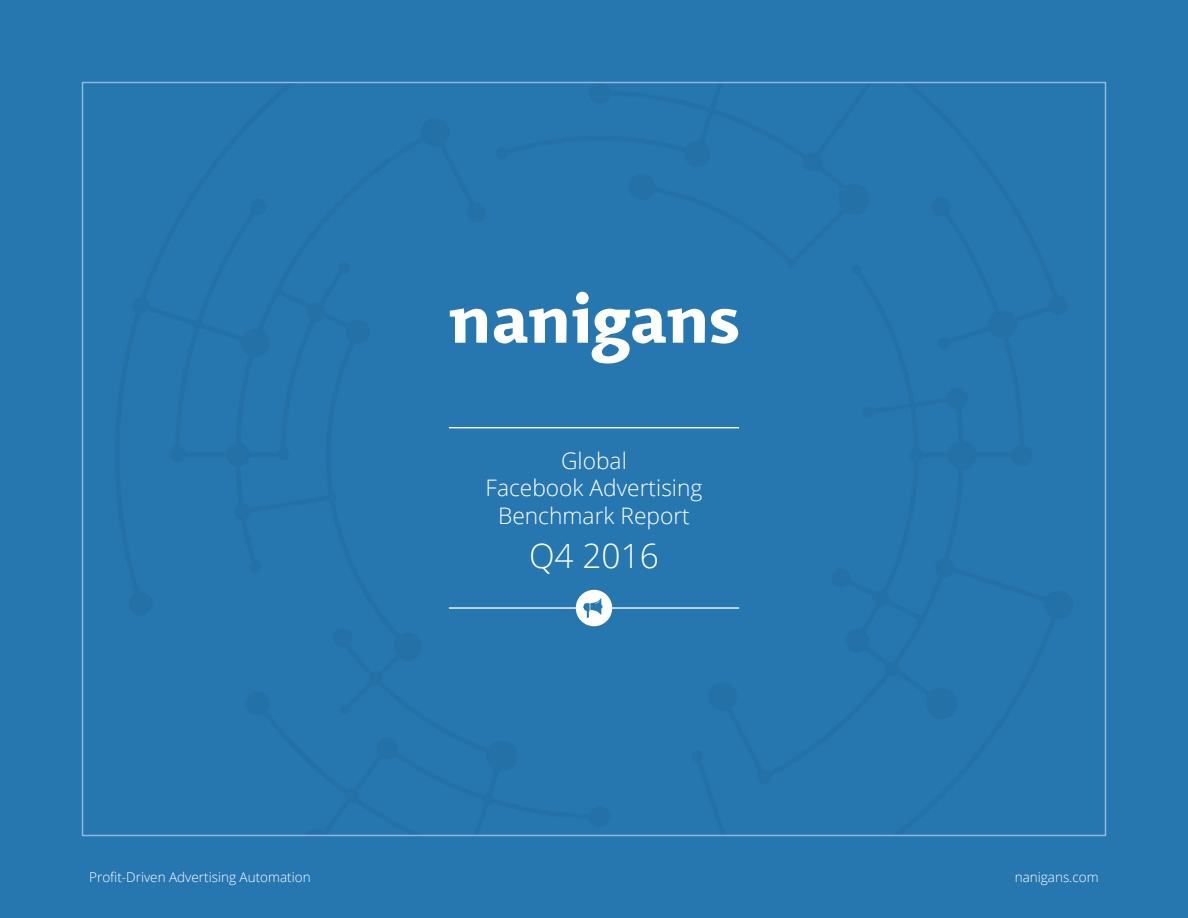
<style>
.page{position:relative;width:1188px;height:918px;background:#2677b0}
.page>*{position:absolute;margin:0;border:0;box-sizing:border-box;transform-origin:0 0}
.t1{font:300 33.45px "Open Sans";color:#fff}
.t2{font:300 22.8px/27.3px "Open Sans";color:#fff;text-align:center}
.t3{font:300 13.5px "Open Sans";color:#fff}
</style>
<div class="page">
<div style="left:838px;top:183px;width:32px;height:32px;background:#2471a8;border-radius:50%"></div>
<div style="left:1048px;top:296px;width:20px;height:19px;background:#2471a8;border-radius:50%"></div>
<div style="left:938px;top:337px;width:12px;height:12px;background:#2471a8;border-radius:50%"></div>
<div style="left:803px;top:152px;width:19px;height:20px;background:#2471a8;border-radius:50%"></div>
<div style="left:787px;top:258px;width:9px;height:10px;background:#2471a8;border-radius:50%"></div>
<div style="left:629px;top:174px;width:26px;height:26px;background:#2471a8;border-radius:50%"></div>
<div style="left:684px;top:140px;width:27px;height:27px;background:#2471a8;border-radius:50%"></div>
<div style="left:589px;top:82px;width:21px;height:22px;background:#2471a8;border-radius:50%"></div>
<div style="left:250px;top:198px;width:17px;height:17px;background:#2471a8;border-radius:50%"></div>
<div style="left:338px;top:263px;width:12px;height:12px;background:#2471a8;border-radius:50%"></div>
<div style="left:346px;top:320px;width:24px;height:24px;background:#2471a8;border-radius:50%"></div>
<div style="left:307px;top:302px;width:19px;height:19px;background:#2471a8;border-radius:50%"></div>
<div style="left:241px;top:329px;width:29px;height:28px;background:#2471a8;border-radius:50%"></div>
<div style="left:193px;top:320px;width:10px;height:10px;background:#2471a8;border-radius:50%"></div>
<div style="left:132px;top:297px;width:17px;height:17px;background:#2471a8;border-radius:50%"></div>
<div style="left:129px;top:592px;width:24px;height:24px;background:#2471a8;border-radius:50%"></div>
<div style="left:246px;top:691px;width:24px;height:24px;background:#2471a8;border-radius:50%"></div>
<div style="left:333px;top:628px;width:19px;height:20px;background:#2471a8;border-radius:50%"></div>
<div style="left:393px;top:632px;width:29px;height:29px;background:#2471a8;border-radius:50%"></div>
<div style="left:340px;top:705px;width:10px;height:10px;background:#2471a8;border-radius:50%"></div>
<div style="left:369px;top:671px;width:14px;height:15px;background:#2471a8;border-radius:50%"></div>
<div style="left:486px;top:740px;width:31px;height:32px;background:#2471a8;border-radius:50%"></div>
<div style="left:482px;top:794px;width:12px;height:12px;background:#2471a8;border-radius:50%"></div>
<div style="left:589px;top:806px;width:21px;height:22px;background:#2471a8;border-radius:50%"></div>
<div style="left:692px;top:750px;width:12px;height:12px;background:#2471a8;border-radius:50%"></div>
<div style="left:757px;top:770px;width:15px;height:14px;background:#2471a8;border-radius:50%"></div>
<div style="left:708px;top:682px;width:29px;height:29px;background:#2471a8;border-radius:50%"></div>
<div style="left:831px;top:568px;width:20px;height:20px;background:#2471a8;border-radius:50%"></div>
<div style="left:873px;top:590px;width:17px;height:17px;background:#2471a8;border-radius:50%"></div>
<div style="left:862px;top:406px;width:12px;height:12px;background:#2471a8;border-radius:50%"></div>
<div style="left:946px;top:387px;width:22px;height:22px;background:#2471a8;border-radius:50%"></div>
<div style="left:852px;top:265px;width:9px;height:10px;background:#2471a8;border-radius:50%"></div>
<div style="left:932px;top:197px;width:19px;height:19px;background:#2471a8;border-radius:50%"></div>
<div style="left:988px;top:310px;width:29px;height:29px;background:#2471a8;border-radius:50%"></div>
<div style="left:948px;top:441px;width:29px;height:29px;background:#2471a8;border-radius:50%"></div>
<div style="left:909px;top:448px;width:14px;height:15px;background:#2471a8;border-radius:50%"></div>
<div style="left:1011px;top:445px;width:22px;height:21px;background:#2471a8;border-radius:50%"></div>
<div style="left:845px;top:629px;width:24px;height:24px;background:#2471a8;border-radius:50%"></div>
<div style="left:935px;top:558px;width:19px;height:19px;background:#2471a8;border-radius:50%"></div>
<div style="left:1044px;top:591px;width:29px;height:29px;background:#2471a8;border-radius:50%"></div>
<div style="left:926px;top:688px;width:31px;height:31px;background:#2471a8;border-radius:50%"></div>
<div style="left:885px;top:662px;width:15px;height:14px;background:#2471a8;border-radius:50%"></div>
<div style="left:916px;top:614px;width:10px;height:10px;background:#2471a8;border-radius:50%"></div>
<div style="left:376px;top:738px;width:22px;height:21px;background:#2471a8;border-radius:50%"></div>
<div style="left:345px;top:789px;width:15px;height:14px;background:#2471a8;border-radius:50%"></div>
<div style="left:169px;top:446px;width:17px;height:16px;background:#2471a8;border-radius:50%"></div>
<div style="left:277px;top:448px;width:12px;height:12px;background:#2471a8;border-radius:50%"></div>
<div style="left:226px;top:443px;width:24px;height:24px;background:#2471a8;border-radius:50%"></div>
<div style="left:249px;top:561px;width:12px;height:12px;background:#2471a8;border-radius:50%"></div>
<div style="left:234px;top:503px;width:17px;height:17px;background:#2471a8;border-radius:50%"></div>
<div style="left:327px;top:492px;width:9px;height:10px;background:#2471a8;border-radius:50%"></div>
<div style="left:273px;top:287px;width:10px;height:9px;background:#2471a8;border-radius:50%"></div>
<div style="left:421px;top:118px;width:29px;height:29px;background:#2471a8;border-radius:50%"></div>
<div style="left:467px;top:203px;width:19px;height:20px;background:#2471a8;border-radius:50%"></div>
<div style="left:496px;top:148px;width:12px;height:12px;background:#2471a8;border-radius:50%"></div>
<svg style="left:450px;top:308px;width:37px;height:35px"></svg>
<svg style="left:494px;top:308px;width:73px;height:36px"></svg>
<svg style="left:573px;top:292px;width:132px;height:72px"></svg>
<svg style="left:711px;top:309px;width:27px;height:35px"></svg>
<hr style="left:449px;top:427px;width:290px;height:1px;background:#fff">
<hr style="left:449px;top:607px;width:290px;height:2px;background:#fff">
<div style="left:576px;top:590px;width:36px;height:36px;background:#fff;border-radius:50%"></div>
<svg style="left:583px;top:598px;width:20px;height:20px"></svg>
<h2 class="t2" style="left:486px;top:447px;width:218px">Global<br>Facebook Advertising<br>Benchmark Report</h2>
<h1 class="t1" style="left:529px;top:533px;width:131px">Q4 2016</h1>
<p class="t3" style="left:89px;top:868px;width:223px">Profit-Driven Advertising Automation</p>
<p class="t3" style="left:1015px;top:868px;width:86px">nanigans.com</p>
</div>
